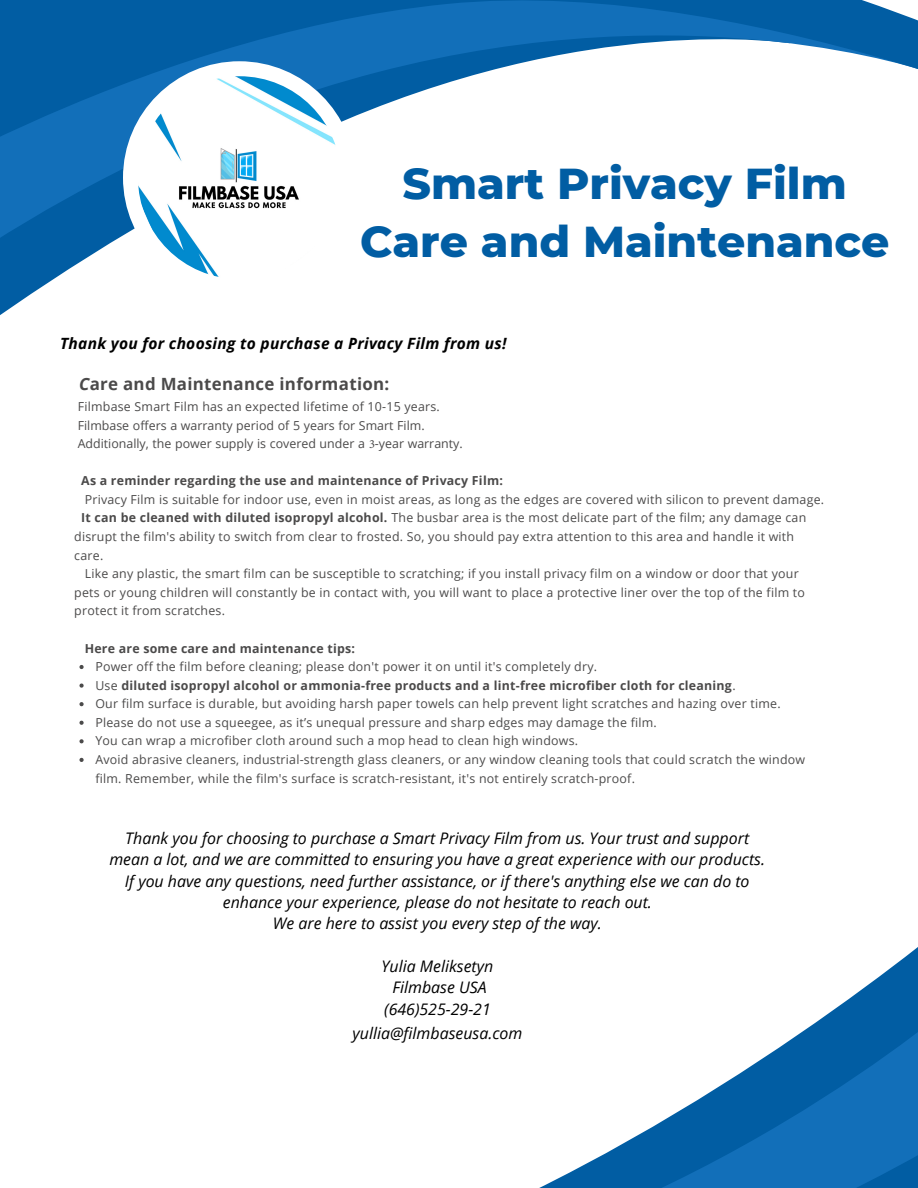
<style>
.page{position:relative;width:918px;height:1188px;background:#fff}
.page>*{position:absolute;margin:0;border:0;box-sizing:border-box;transform-origin:0 0}
.t1{font:800 44.1px/58.2px "Montserrat";color:#015da3;text-align:center}
.t2{font:700 16.95px "Open Sans";letter-spacing:.02em;color:#4b4a4a}
.t3{font:italic 15.9px/21.1px "Open Sans";color:#000;text-align:center}
.t4{font:italic 700 15.45px "Open Sans";letter-spacing:.02em;color:#000}
.t5{font:12.45px/18.6px "Open Sans";letter-spacing:.02em;color:#4b4a4a}
.t6{font:700 12.45px "Open Sans";letter-spacing:.02em;color:#4b4a4a}
.t7{font:12.45px/18.5px "Open Sans";color:#4b4a4a}
.s1{font-style:italic}
.s2{font-family:"Minion Pro"}
.s3{font-weight:700}
.s4{font-weight:400}
</style>
<div class="page">
<svg style="left:0;top:223px;width:123px;height:92px;fill:#015da3"></svg>
<svg style="left:0;top:0;width:918px;height:223px"></svg>
<svg style="left:123px;top:61px;width:233px;height:216px"></svg>
<svg style="left:662px;top:985px;width:256px;height:136px"></svg>
<svg style="left:539px;top:1121px;width:379px;height:67px;fill:#126fb9"></svg>
<img style="left:138px;top:76px;width:203px;height:203px;border-radius:50%">
<svg style="left:79px;top:665px;width:5px;height:4px"></svg>
<svg style="left:79px;top:684px;width:5px;height:4px"></svg>
<svg style="left:79px;top:702px;width:5px;height:4px"></svg>
<svg style="left:79px;top:721px;width:5px;height:4px"></svg>
<svg style="left:79px;top:739px;width:5px;height:4px"></svg>
<svg style="left:79px;top:758px;width:5px;height:4px"></svg>
<p class="t1" style="left:360px;top:154px;width:531px">Smart Privacy Film<br>Care and Maintenance</p>
<p class="t4" style="left:60px;top:333px;width:448px">Thank you for choosing to purchase a Privacy Film from us!</p>
<p class="t2" style="left:79px;top:372px;width:312px"><span class="s1">C</span>are and Maintenance information:</p>
<p class="t7" style="left:78px;top:397px;width:386px">Filmbase Smart Film has an expected lifetime of 10-15 years.<br>Filmbase offers a warranty period of 5 years for Smart Film.<br>Additionally, the power supply is covered under a <span class="s2">3</span>-year warranty.</p>
<p class="t6" style="left:81px;top:472px;width:423px">As a reminder regarding the use and maintenance of Privacy Film:</p>
<p class="t5" style="left:85px;top:490px;width:741px">Privacy Film is suitable for indoor use, even in moist areas, as long as the edges are covered with silicon to prevent damage.</p>
<p class="t5" style="left:81px;top:508px;width:727px"><span class="s3">It can be cleaned with diluted isopropyl alcohol.</span> The busbar area is the most delicate part of the film; any damage can</p>
<p class="t5" style="left:74px;top:527px;width:721px">disrupt the film's ability to switch from clear to frosted. So, you should pay extra attention to this area and handle it with</p>
<p class="t5" style="left:74px;top:545px;width:31px">care.</p>
<p class="t5" style="left:85px;top:564px;width:716px">Like any plastic, the smart film can be susceptible to scratching; if you install privacy film on a window or door that your</p>
<p class="t5" style="left:74px;top:583px;width:732px">pets or young children will constantly be in contact with, you will want to place a protective liner over the top of the film to</p>
<p class="t5" style="left:74px;top:601px;width:152px">protect it from scratches.</p>
<p class="t6" style="left:85px;top:639px;width:272px">Here are some care and maintenance tips:</p>
<p class="t5" style="left:95px;top:657px;width:503px">Power off the film before cleaning; please don't power it on until it's completely dry.</p>
<p class="t6" style="left:95px;top:676px;width:642px"><span class="s4">Use</span> diluted isopropyl alcohol or ammonia-free products and a lint-free microfiber cloth for cleaning<span class="s4">.</span></p>
<p class="t5" style="left:95px;top:694px;width:687px">Our film surface is durable, but avoiding harsh paper towels can help prevent light scratches and hazing over time.</p>
<p class="t5" style="left:95px;top:713px;width:563px">Please do not use a squeegee, as it’s unequal pressure and sharp edges may damage the film.</p>
<p class="t5" style="left:95px;top:731px;width:484px">You can wrap a microfiber cloth around such a mop head to clean high windows.</p>
<p class="t5" style="left:95px;top:750px;width:711px">Avoid abrasive cleaners, industrial-strength glass cleaners, or any window cleaning tools that could scratch the window film. Remember, while the film's surface is scratch-resistant, it's not entirely scratch-proof.</p>
<p class="t3" style="left:109px;top:827px;width:657px">Thank you for choosing to purchase a Smart Privacy Film from us. Your trust and support mean a lot, and we are committed to ensuring you have a great experience with our products.<br>If you have any questions, need further assistance, or if there's anything else we can do to enhance your experience, please do not hesitate to reach out.<br>We are here to assist you every step of the way.</p>
<p class="t3" style="left:382px;top:955px;width:113px">Yulia Meliksetyn<br>Filmbase USA (646)525-29-21</p>
<p class="t3" style="left:353px;top:1022px;width:171px">yullia@filmbaseusa.com</p>
</div>
